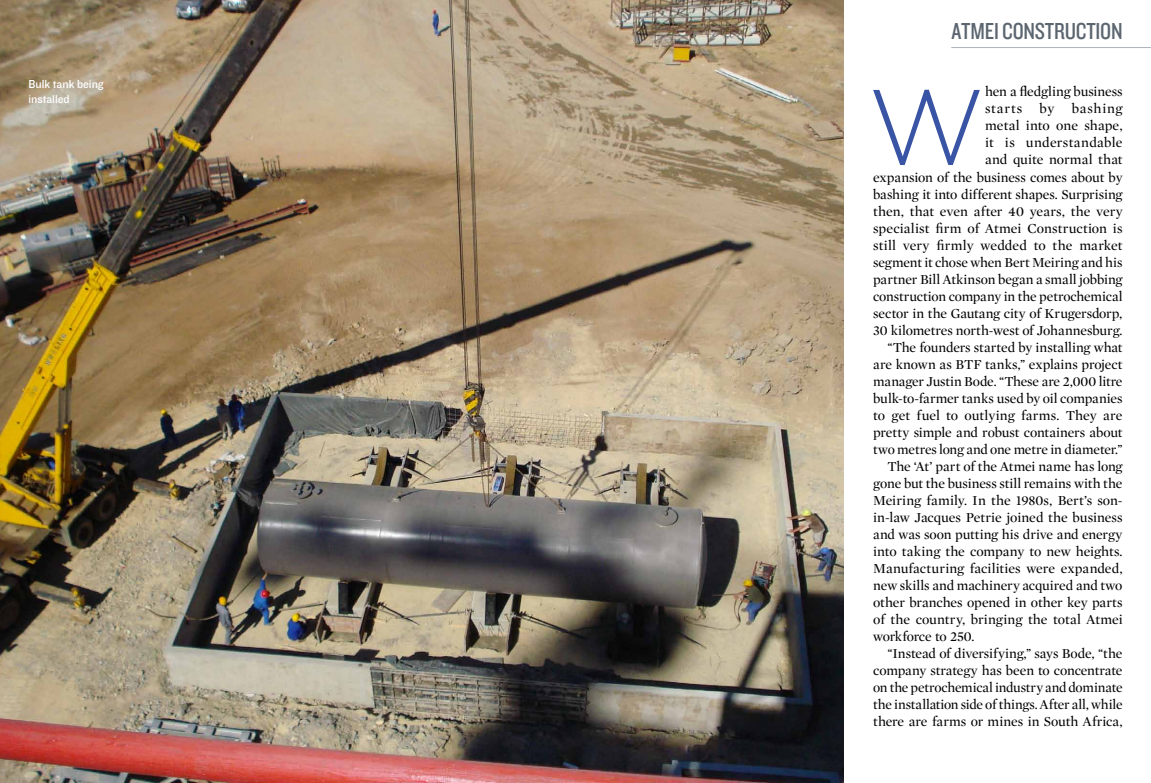
<style>
.page{position:relative;width:1151px;height:783px;background:#fff}
.page>*{position:absolute;margin:0;border:0;box-sizing:border-box;transform-origin:0 0}
.t1{font:300 106.4px "Gotham HTF";color:#3953a5}
.t2{font:24px "Knockout HTF29 Junior Liteweight";letter-spacing:-.01em;color:#5c6670}
.t3{font:14px "Mercury Display Roman";letter-spacing:-.005em;color:#000}
.t4{font:14px "Mercury Display Roman";letter-spacing:.02em;color:#000}
.t5{font:14px "Mercury Display Roman";letter-spacing:.06em;color:#000}
.t6{font:12px/14.4px "Knockout HTF31 Junior Middlewt";color:#fff}
</style>
<div class="page">
<img style="left:0;top:0;width:843px;height:782px">
<hr style="left:951px;top:47px;width:200px;height:1px;background:#adb3b8">
<h2 class="t2" style="left:951px;top:18px;width:173px">ATMEI CONSTRUCTION</h2>
<p class="t6" style="left:28px;top:77px;width:77px">Bulk tank being installed</p>
<h1 class="t1" style="left:868px;top:69px;width:119px">W</h1>
<p class="t3" style="left:985px;top:84px;width:139px">hen a fledgling business</p>
<p class="t5" style="left:985px;top:101px;width:139px">starts by bashing</p>
<p class="t3" style="left:985px;top:118px;width:139px">metal into one shape,</p>
<p class="t4" style="left:985px;top:135px;width:139px">it is understandable</p>
<p class="t3" style="left:985px;top:152px;width:139px">and quite normal that</p>
<p class="t3" style="left:873px;top:169px;width:251px">expansion of the business comes about by</p>
<p class="t3" style="left:873px;top:186px;width:251px">bashing it into different shapes. Surprising</p>
<p class="t3" style="left:873px;top:203px;width:251px">then, that even after 40 years, the very</p>
<p class="t3" style="left:873px;top:220px;width:251px">specialist firm of Atmei Construction is</p>
<p class="t3" style="left:873px;top:237px;width:251px">still very firmly wedded to the market</p>
<p class="t3" style="left:873px;top:254px;width:251px">segment it chose when Bert Meiring and his</p>
<p class="t3" style="left:873px;top:271px;width:251px">partner Bill Atkinson began a small jobbing</p>
<p class="t3" style="left:873px;top:288px;width:251px">construction company in the petrochemical</p>
<p class="t3" style="left:873px;top:305px;width:251px">sector in the Gautang city of Krugersdorp,</p>
<p class="t3" style="left:873px;top:322px;width:251px">30 kilometres north-west of Johannesburg.</p>
<p class="t3" style="left:887px;top:339px;width:237px">“The founders started by installing what</p>
<p class="t3" style="left:873px;top:356px;width:251px">are known as BTF tanks,” explains project</p>
<p class="t3" style="left:873px;top:373px;width:251px">manager Justin Bode. “These are 2,000 litre</p>
<p class="t3" style="left:873px;top:390px;width:251px">bulk-to-farmer tanks used by oil companies</p>
<p class="t3" style="left:873px;top:407px;width:251px">to get fuel to outlying farms. They are</p>
<p class="t3" style="left:873px;top:424px;width:251px">pretty simple and robust containers about</p>
<p class="t3" style="left:873px;top:441px;width:251px">two metres long and one metre in diameter.”</p>
<p class="t3" style="left:887px;top:458px;width:237px">The ‘At’ part of the Atmei name has long</p>
<p class="t3" style="left:873px;top:475px;width:251px">gone but the business still remains with the</p>
<p class="t3" style="left:873px;top:492px;width:251px">Meiring family. In the 1980s, Bert’s son-</p>
<p class="t3" style="left:873px;top:509px;width:251px">in-law Jacques Petrie joined the business</p>
<p class="t3" style="left:873px;top:526px;width:251px">and was soon putting his drive and energy</p>
<p class="t3" style="left:873px;top:543px;width:251px">into taking the company to new heights.</p>
<p class="t3" style="left:873px;top:560px;width:251px">Manufacturing facilities were expanded,</p>
<p class="t3" style="left:873px;top:577px;width:251px">new skills and machinery acquired and two</p>
<p class="t3" style="left:873px;top:594px;width:251px">other branches opened in other key parts</p>
<p class="t3" style="left:873px;top:611px;width:251px">of the country, bringing the total Atmei</p>
<p class="t3" style="left:873px;top:628px;width:103px">workforce to 250.</p>
<p class="t3" style="left:887px;top:645px;width:237px">“Instead of diversifying,” says Bode, “the</p>
<p class="t3" style="left:873px;top:662px;width:251px">company strategy has been to concentrate</p>
<p class="t3" style="left:873px;top:679px;width:251px">on the petrochemical industry and dominate</p>
<p class="t3" style="left:873px;top:696px;width:251px">the installation side of things. After all, while</p>
<p class="t3" style="left:873px;top:713px;width:251px">there are farms or mines in South Africa,</p>
</div>
